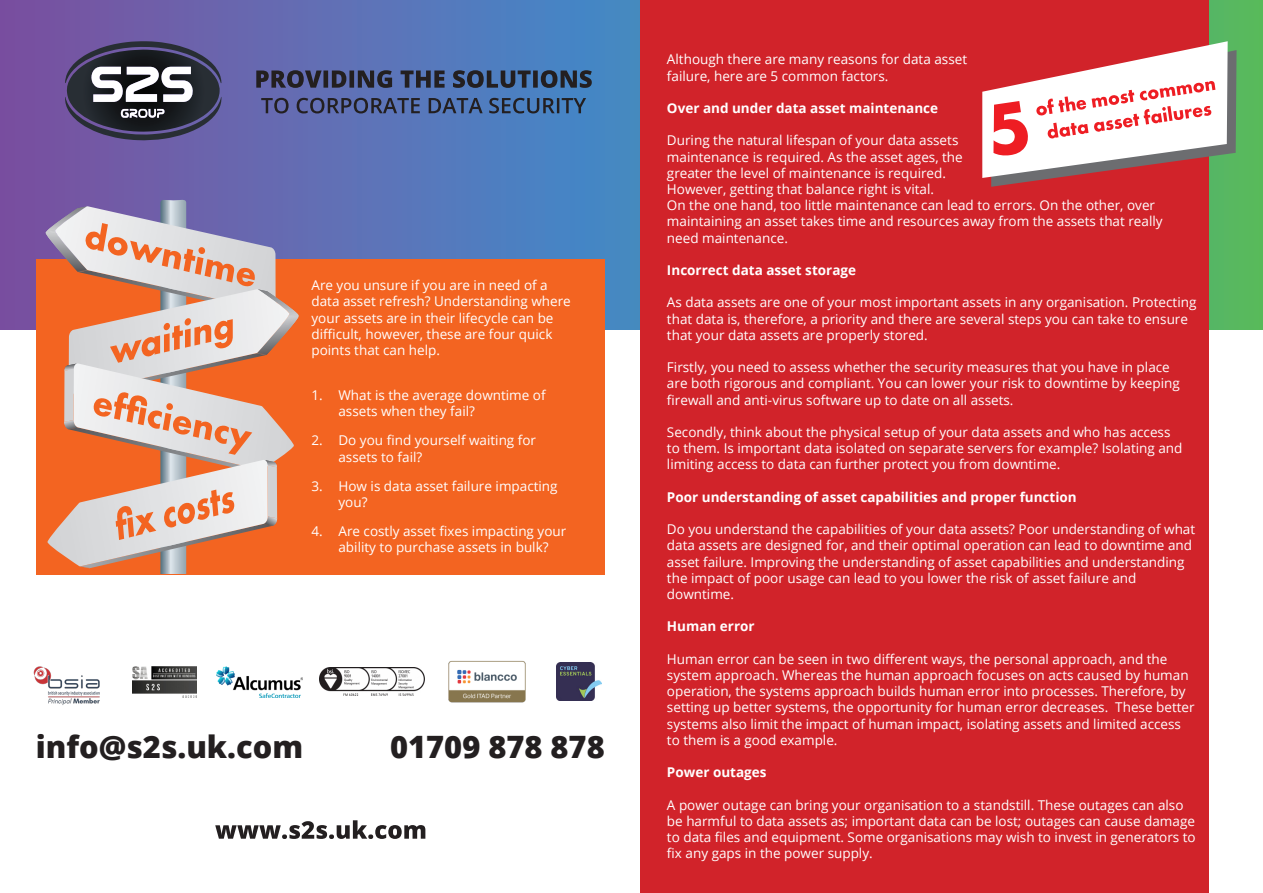
<style>
.page{position:relative;width:1263px;height:893px;background:#fff}
.page>*{position:absolute;margin:0;border:0;box-sizing:border-box;transform-origin:0 0}
.t1{font:800 30.75px "Open Sans";color:#231f20}
.t2{font:13.5px/16.2px "Open Sans";color:#fff}
.t3{font:700 13.5px "Open Sans";color:#fff}
</style>
<div class="page">
<svg style="left:0;top:0;width:1263px;height:330px;background:#5c77ac"></svg>
<div style="left:640px;top:0;width:569px;height:893px;background:#d1232a"></div>
<svg style="left:982px;top:41px;width:254px;height:146px"></svg>
<svg style="left:65px;top:41px;width:157px;height:100px;background:#555269"></svg>
<svg style="left:261px;top:98px;width:325px;height:15px;background:#445884"></svg>
<svg style="left:256px;top:70px;width:336px;height:18px;background:#3b496b"></svg>
<div style="left:37px;top:259px;width:568px;height:315px;background:#f36421"></div>
<svg style="left:46px;top:198px;width:252px;height:376px"></svg>
<svg style="left:215px;top:820px;width:210px;height:19px"></svg>
<img style="left:133px;top:666px;width:64px;height:31px">
<img style="left:217px;top:666px;width:85px;height:31px">
<img style="left:320px;top:668px;width:104px;height:27px">
<img style="left:557px;top:663px;width:44px;height:38px">
<img style="left:448px;top:660px;width:78px;height:43px">
<img style="left:33px;top:666px;width:67px;height:39px">
<p class="t2" style="left:311px;top:277px;width:261px">Are you unsure if you are in need of a data asset refresh? Understanding where your assets are in their lifecycle can be difficult, however, these are four quick points that can help.</p>
<p class="t2" style="left:338px;top:387px;width:209px;text-indent:-27px">1. What is the average downtime of assets when they fail?</p>
<p class="t2" style="left:338px;top:432px;width:199px;text-indent:-27px">2. Do you find yourself waiting for assets to fail?</p>
<p class="t2" style="left:338px;top:477px;width:221px;text-indent:-27px">3. How is data asset failure impacting you?</p>
<p class="t2" style="left:338px;top:522px;width:229px;text-indent:-27px">4. Are costly asset fixes impacting your ability to purchase assets in bulk?</p>
<p class="t1" style="left:36px;top:723px;width:269px">info@s2s.uk.com</p>
<p class="t1" style="left:390px;top:723px;width:216px">01709 878 878</p>
<p class="t2" style="left:667px;top:51px;width:302px">Although there are many reasons for data asset failure, here are 5 common factors.</p>
<p class="t3" style="left:667px;top:98px;width:273px">Over and under data asset maintenance</p>
<p class="t2" style="left:667px;top:132px;width:497px">During the natural lifespan of your data assets<br>maintenance is required. As the asset ages, the<br>greater the level of maintenance is required.<br>However, getting that balance right is vital.<br>On the one hand, too little maintenance can lead to errors. On the other, over maintaining an asset takes time and resources away from the assets that really need maintenance.</p>
<p class="t3" style="left:667px;top:260px;width:191px">Incorrect data asset storage</p>
<p class="t2" style="left:667px;top:294px;width:531px">As data assets are one of your most important assets in any organisation. Protecting that data is, therefore, a priority and there are several steps you can take to ensure that your data assets are properly stored.</p>
<p class="t2" style="left:667px;top:359px;width:514px">Firstly, you need to assess whether the security measures that you have in place are both rigorous and compliant. You can lower your risk to downtime by keeping firewall and anti-virus software up to date on all assets.</p>
<p class="t2" style="left:667px;top:424px;width:517px">Secondly, think about the physical setup of your data assets and who has access to them. Is important data isolated on separate servers for example? Isolating and limiting access to data can further protect you from downtime.</p>
<p class="t3" style="left:667px;top:487px;width:411px">Poor understanding of asset capabilities and proper function</p>
<p class="t2" style="left:667px;top:521px;width:530px">Do you understand the capabilities of your data assets? Poor understanding of what data assets are designed for, and their optimal operation can lead to downtime and asset failure. Improving the understanding of asset capabilities and understanding the impact of poor usage can lead to you lower the risk of asset failure and downtime.</p>
<p class="t3" style="left:667px;top:617px;width:89px">Human error</p>
<p class="t2" style="left:667px;top:650px;width:529px">Human error can be seen in two different ways, the personal approach, and the system approach. Whereas the human approach focuses on acts caused by human operation, the systems approach builds human error into processes. Therefore, by setting up better systems, the opportunity for human error decreases. These better systems also limit the impact of human impact, isolating assets and limited access to them is a good example.</p>
<p class="t3" style="left:667px;top:763px;width:101px">Power outages</p>
<p class="t2" style="left:667px;top:796px;width:530px">A power outage can bring your organisation to a standstill. These outages can also be harmful to data assets as; important data can be lost; outages can cause damage to data files and equipment. Some organisations may wish to invest in generators to fix any gaps in the power supply.</p>
</div>
